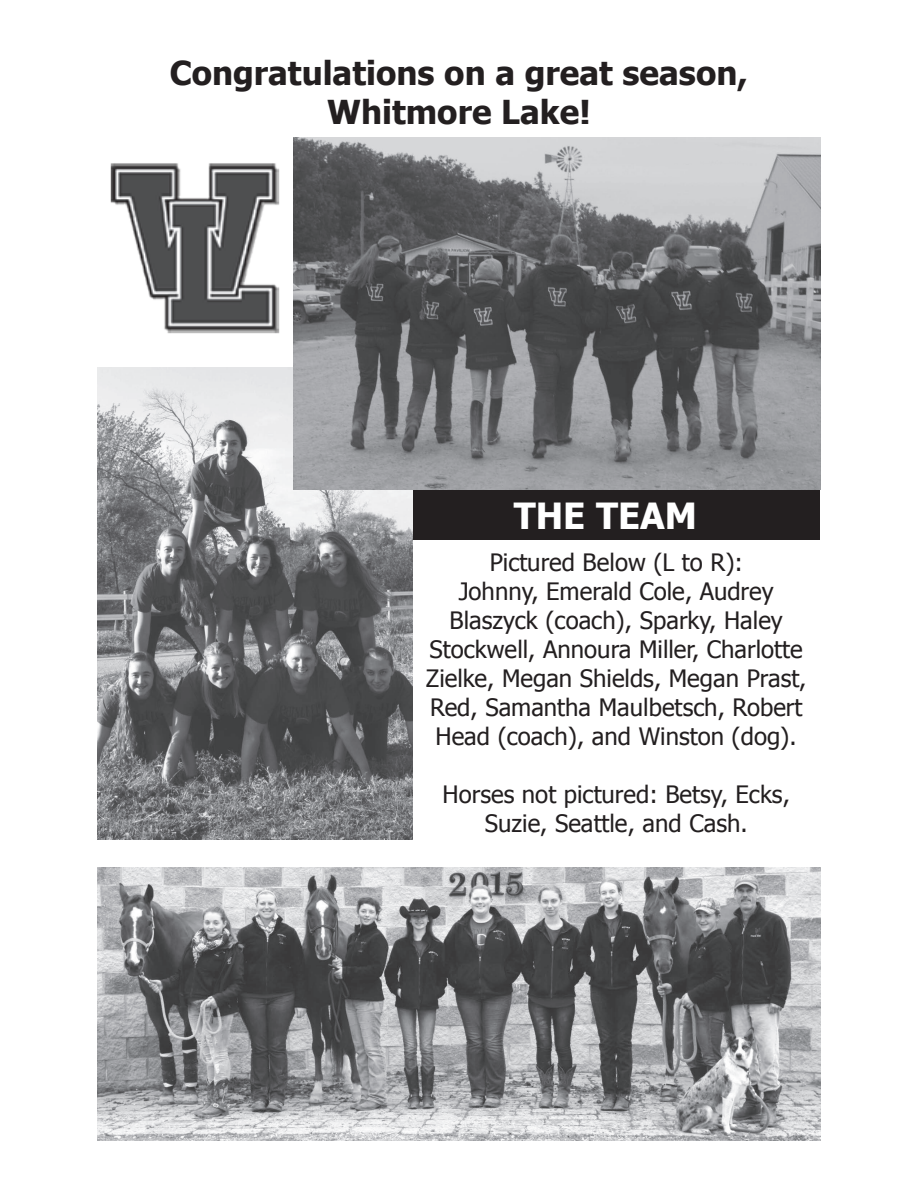
<style>
.page{position:relative;width:918px;height:1188px;background:#fff}
.page>*{position:absolute;margin:0;border:0;box-sizing:border-box;transform-origin:0 0}
.t1{font:700 36px "Tahoma";color:#fff}
.t2{font:700 33px/39.8px "Tahoma";color:#231f20;text-align:center}
.t3{font:24px/29px "Tahoma";color:#231f20;text-align:center}
</style>
<div class="page">
<div style="left:391px;top:489px;width:429px;height:51px;background:#231f20"></div>
<img style="left:98px;top:367px;width:314px;height:473px">
<img style="left:98px;top:867px;width:722px;height:273px">
<img style="left:294px;top:138px;width:526px;height:352px">
<img style="left:110px;top:163px;width:170px;height:171px">
<h2 class="t2" style="left:170px;top:51px;width:580px">Congratulations on a great season,<br>Whitmore Lake!</h2>
<h1 class="t1" style="left:514px;top:491px;width:185px">THE TEAM</h1>
<p class="t3" style="left:426px;top:547px;width:382px">Pictured Below (L to R):<br>Johnny, Emerald Cole, Audrey<br>Blaszyck (coach), Sparky, Haley<br>Stockwell, Annoura Miller, Charlotte<br>Zielke, Megan Shields, Megan Prast,<br>Red, Samantha Maulbetsch, Robert<br>Head (coach), and Winston (dog).</p>
<p class="t3" style="left:443px;top:779px;width:349px">Horses not pictured: Betsy, Ecks,<br>Suzie, Seattle, and Cash.</p>
</div>
